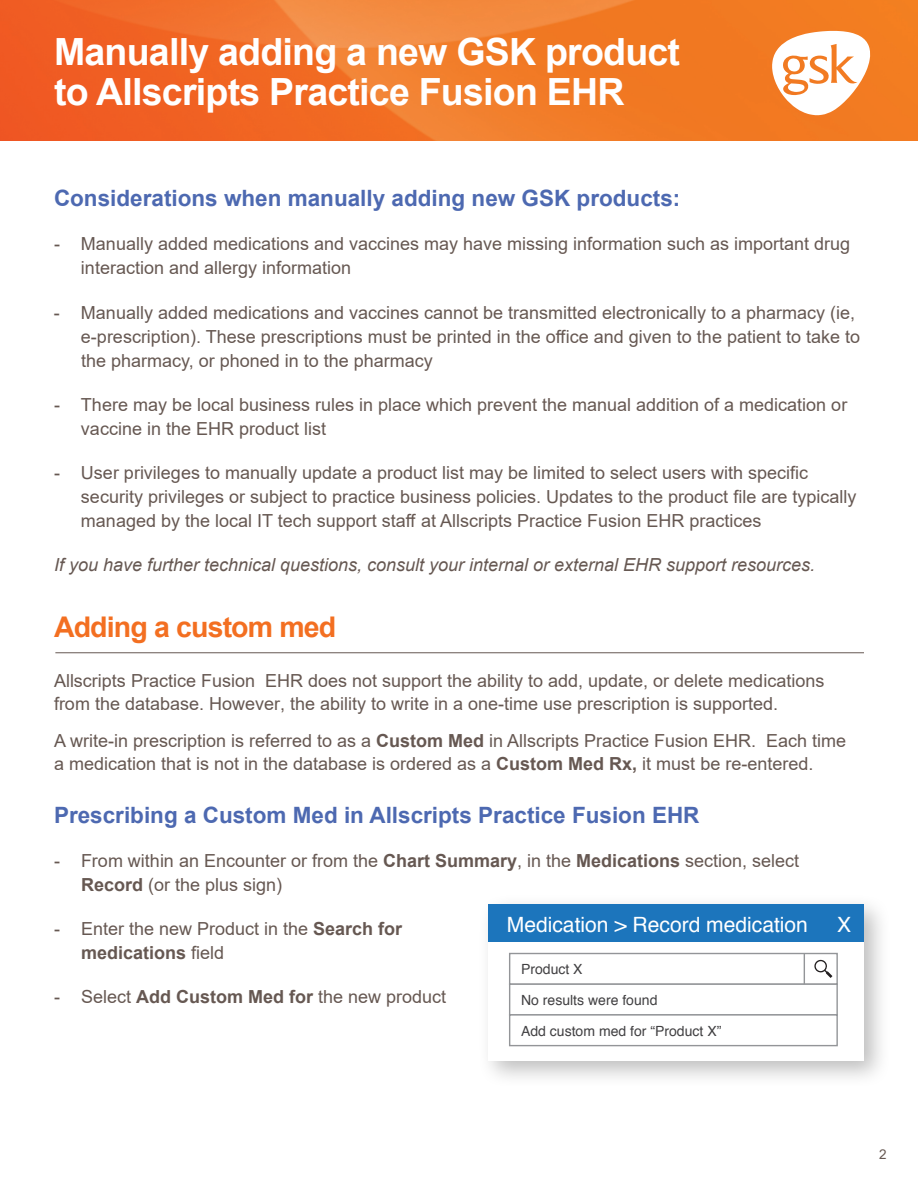
<style>
.page{position:relative;width:918px;height:1188px;background:#fff}
.page>*{position:absolute;margin:0;border:0;box-sizing:border-box;transform-origin:0 0}
.t1{font:700 37.5px/40.5px "Arial";letter-spacing:-.02em;color:#fff}
.t2{font:700 28.5px "Arial";letter-spacing:-.03em;color:#f36f21}
.t3{font:700 22.5px "Arial";color:#4d69b1}
.t4{font:21px "Helvetica";color:#fff}
.t5{font:18px/24px "Arial";color:#665852}
.t6{font:italic 18px "Arial";color:#665852}
.t7{font:14.1px/30.6px "Helvetica";color:#414042}
.t8{font:13.5px "Arial";color:#665852}
.s1{font-style:inherit}
.s2{font-weight:700}
</style>
<div class="page">
<img style="left:0;top:0;width:918px;height:140px">
<svg style="left:772px;top:31px;width:98px;height:84px"></svg>
<hr style="left:55px;top:652px;width:809px;height:1px;background:#665852">
<div style="left:478px;top:893px;width:413px;height:195px;background:#000;opacity:.26"></div>
<div style="left:489px;top:905px;width:375px;height:156px;background:#fff"></div>
<div style="left:489px;top:905px;width:375px;height:37px;background:#1c75bc"></div>
<div style="left:509px;top:953px;width:329px;height:32px;border:1px solid #939598"></div>
<div style="left:509px;top:984px;width:329px;height:32px;border:1px solid #939598"></div>
<div style="left:509px;top:1014px;width:329px;height:32px;border:1px solid #939598"></div>
<hr style="left:804px;top:954px;width:1px;height:30px;background:#939598">
<svg style="left:814px;top:960px;width:18px;height:18px"></svg>
<h1 class="t1" style="left:54px;top:32px;width:628px">Manually adding a new GSK product to Allscripts Practice Fusion EHR</h1>
<p class="t3" style="left:54px;top:182px;width:628px">Considerations when manually adding new GSK products:</p>
<p class="t5" style="left:81px;top:232px;width:771px;text-indent:-27px">- Manually added medications and vaccines may have missing information such as important drug interaction and allergy information</p>
<p class="t5" style="left:81px;top:300px;width:781px;text-indent:-27px">- Manually added medications and vaccines cannot be transmitted electronically to a pharmacy (ie, e-prescription). These prescriptions must be printed in the office and given to the patient to take to the pharmacy, or phoned in to the pharmacy</p>
<p class="t5" style="left:81px;top:392px;width:768px;text-indent:-27px">- There may be local business rules in place which prevent the manual addition of a medication or vaccine in the EHR product list</p>
<p class="t5" style="left:81px;top:461px;width:777px;text-indent:-27px">- User privileges to manually update a product list may be limited to select users with specific security privileges or subject to practice business policies. Updates to the product file are typically managed by the local IT tech support staff at Allscripts Practice Fusion EHR practices</p>
<p class="t6" style="left:54px;top:553px;width:763px">If you have further technical questions, consult your internal or external EHR support resources.</p>
<h2 class="t2" style="left:54px;top:607px;width:284px">Adding a custom med</h2>
<p class="t5" style="left:54px;top:669px;width:772px;line-height:23.2px">Allscripts Practice Fusion <span class="s1">EHR</span> does not support the ability to add, update, or delete medications from the database. However, the ability to write in a one-time use prescription is supported.</p>
<p class="t5" style="left:54px;top:729px;width:794px;line-height:23.2px">A write-in prescription is referred to as a <span class="s2">Custom Med</span> in Allscripts Practice Fusion <span class="s1">EHR.</span> Each time a medication that is not in the database is ordered as a <span class="s2">Custom Med Rx,</span> it must be re-entered.</p>
<p class="t3" style="left:54px;top:799px;width:647px">Prescribing a Custom Med in Allscripts Practice Fusion <span class="s1">EHR</span></p>
<p class="t5" style="left:81px;top:848px;width:720px;text-indent:-27px">- From within an Encounter or from the <span class="s2">Chart Summary</span>, in the <span class="s2">Medications</span> section, select<br><span class="s2">Record</span> (or the plus sign)</p>
<p class="t5" style="left:81px;top:917px;width:323px;text-indent:-27px">- Enter the new Product in the <span class="s2">Search for medications</span> field</p>
<p class="t5" style="left:54px;top:985px;width:394px">- Select <span class="s2">Add Custom Med for</span> the new product</p>
<p class="t4" style="left:507px;top:908px;width:303px">Medication &gt; Record medication</p>
<p class="t4" style="left:837px;top:908px;width:16px">X</p>
<p class="t7" style="left:521px;top:955px;width:202px">Product X<br>No results were found<br>Add custom med for “Product X”</p>
<p class="t8" style="left:879px;top:1145px;width:9px">2</p>
</div>
